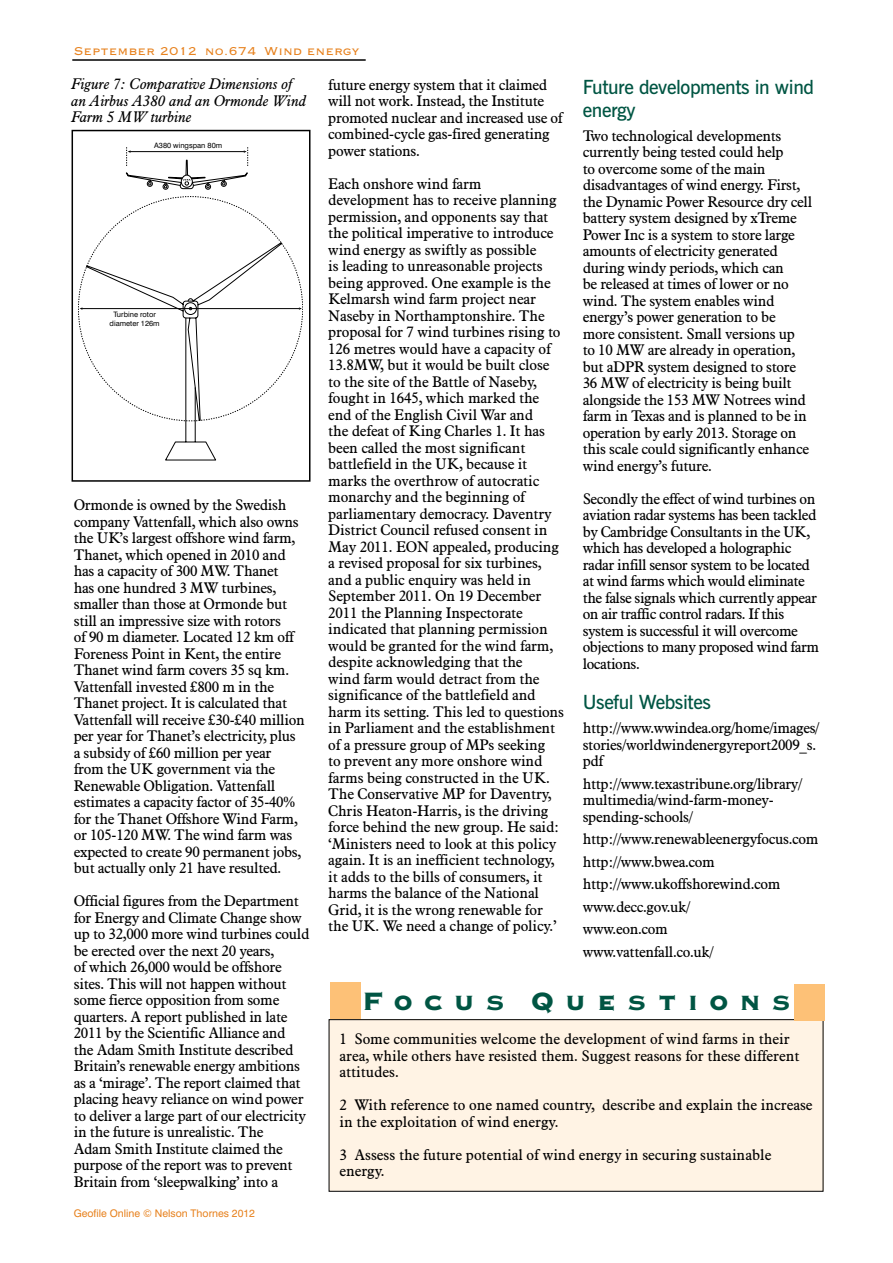
<style>
.page{position:relative;width:893px;height:1263px;background:#fff}
.page>*{position:absolute;margin:0;border:0;box-sizing:border-box;transform-origin:0 0}
.t1{font:800 33px "Copperplate Gothic BT";letter-spacing:.325em;color:#005543}
.t2{font:600 19.5px/22.5px "News Gothic BT";letter-spacing:-.02em;color:#005543}
.t3{font:15px/16.5px "Aldine 721 BT";letter-spacing:-.02em;color:#000}
.t4{font:15px/16.5px "Aldine 721 BT";color:#000}
.t5{font:italic 15px/16.5px "Aldine 721 BT";color:#000}
.t6{font:15px "Copperplate Gothic BT";color:#e7811d}
.t7{font:10.5px "Swiss 721 BT";color:#e7811d}
.t8{font:9.9px/12px "Swiss 721 BT";color:#000;text-align:center}
.t9{font:7.5px/9px "Swiss 721 BT";color:#000;text-align:center}
</style>
<div class="page">
<hr style="left:72px;top:59px;width:294px;height:2px;background:#000">
<div style="left:329px;top:1020px;width:494px;height:171px;background:#fff3e4"></div>
<div style="left:329px;top:1019px;width:494px;height:173px;border:1px solid #000"></div>
<div style="left:330px;top:982px;width:31px;height:37px;background:#fdc177"></div>
<div style="left:794px;top:984px;width:30px;height:37px;background:#fdc177"></div>
<hr style="left:82px;top:308px;width:218px;height:1px;background:#000">
<svg style="left:80px;top:147px;width:202px;height:314px"></svg>
<div style="left:72px;top:130px;width:238px;height:352px;border:2px solid #000"></div>
<p class="t6" style="left:74px;top:44px;width:287px">September 2012 no.674 Wind energy</p>
<p class="t5" style="left:71px;top:76px;width:236px">Figure 7: Comparative Dimensions of an Airbus A380 and an Ormonde Wind<br>Farm 5 MW turbine</p>
<p class="t9" style="left:154px;top:140px;width:70px">A380 wingspan 80m</p>
<p class="t9" style="left:110px;top:310px;width:52px">Turbine rotor diameter 126m</p>
<p class="t3" style="left:74px;top:496px;width:232px">Ormonde is owned by the Swedish company Vattenfall, which also owns the UK’s largest offshore wind farm, Thanet, which opened in 2010 and has a capacity of 300 MW. Thanet<br>has one hundred 3 MW turbines, smaller than those at Ormonde but still an impressive size with rotors<br>of 90 m diameter. Located 12 km off Foreness Point in Kent, the entire Thanet wind farm covers 35 sq km.<br>Vattenfall invested £800 m in the Thanet project. It is calculated that Vattenfall will receive £30-£40 million per year for Thanet’s electricity, plus a subsidy of £60 million per year from the UK government via the Renewable Obligation. Vattenfall estimates a capacity factor of 35-40% for the Thanet Offshore Wind Farm, or 105-120 MW. The wind farm was expected to create 90 permanent jobs, but actually only 21 have resulted.</p>
<p class="t3" style="left:74px;top:892px;width:237px">Official figures from the Department for Energy and Climate Change show up to 32,000 more wind turbines could be erected over the next 20 years,<br>of which 26,000 would be offshore sites. This will not happen without some fierce opposition from some quarters. A report published in late 2011 by the Scientific Alliance and<br>the Adam Smith Institute described Britain’s renewable energy ambitions as a ‘mirage’. The report claimed that placing heavy reliance on wind power to deliver a large part of our electricity in the future is unrealistic. The<br>Adam Smith Institute claimed the purpose of the report was to prevent Britain from ‘sleepwalking’ into a</p>
<p class="t8" style="left:107px;top:505px;width:167px">GeoFile Series 30 Issue 1<br>Fig 674_07 Mac/eps/illustrator 15 s/s<br>NELSON THORNES PUBLISHING</p>
<p class="t7" style="left:74px;top:1207px;width:183px">Geofile Online © Nelson Thornes 2012</p>
<p class="t3" style="left:328px;top:76px;width:236px">future energy system that it claimed will not work. Instead, the Institute promoted nuclear and increased use of combined-cycle gas-fired generating power stations.</p>
<p class="t3" style="left:328px;top:175px;width:237px">Each onshore wind farm development has to receive planning permission, and opponents say that the political imperative to introduce wind energy as swiftly as possible<br>is leading to unreasonable projects being approved. One example is the Kelmarsh wind farm project near Naseby in Northamptonshire. The proposal for 7 wind turbines rising to 126 metres would have a capacity of 13.8MW, but it would be built close to the site of the Battle of Naseby, fought in 1645, which marked the end of the English Civil War and<br>the defeat of King Charles 1. It has been called the most significant battlefield in the UK, because it marks the overthrow of autocratic monarchy and the beginning of parliamentary democracy. Daventry District Council refused consent in May 2011. EON appealed, producing a revised proposal for six turbines, and a public enquiry was held in September 2011. On 19 December 2011 the Planning Inspectorate indicated that planning permission would be granted for the wind farm, despite acknowledging that the<br>wind farm would detract from the significance of the battlefield and harm its setting. This led to questions in Parliament and the establishment of a pressure group of MPs seeking<br>to prevent any more onshore wind farms being constructed in the UK.<br>The Conservative MP for Daventry, Chris Heaton-Harris, is the driving force behind the new group. He said: ‘Ministers need to look at this policy again. It is an inefficient technology, it adds to the bills of consumers, it harms the balance of the National Grid, it is the wrong renewable for the UK. We need a change of policy.’</p>
<h2 class="t2" style="left:583px;top:76px;width:233px">Future developments in wind energy</h2>
<p class="t3" style="left:583px;top:127px;width:231px">Two technological developments currently being tested could help<br>to overcome some of the main disadvantages of wind energy. First, the Dynamic Power Resource dry cell battery system designed by xTreme Power Inc is a system to store large amounts of electricity generated during windy periods, which can<br>be released at times of lower or no wind. The system enables wind energy’s power generation to be<br>more consistent. Small versions up<br>to 10 MW are already in operation, but aDPR system designed to store 36 MW of electricity is being built alongside the 153 MW Notrees wind farm in Texas and is planned to be in operation by early 2013. Storage on this scale could significantly enhance wind energy’s future.</p>
<p class="t3" style="left:583px;top:490px;width:238px">Secondly the effect of wind turbines on aviation radar systems has been tackled by Cambridge Consultants in the UK, which has developed a holographic radar infill sensor system to be located at wind farms which would eliminate the false signals which currently appear on air traffic control radars. If this system is successful it will overcome objections to many proposed wind farm locations.</p>
<h2 class="t2" style="left:583px;top:691px;width:130px">Useful Websites</h2>
<p class="t3" style="left:583px;top:720px;width:238px">http://www.wwindea.org/home/images/ stories/worldwindenergyreport2009_s. pdf</p>
<p class="t3" style="left:583px;top:775px;width:221px">http://www.texastribune.org/library/ multimedia/wind-farm-money&shy;spending-schools/</p>
<p class="t3" style="left:583px;top:828px;width:237px;line-height:22.5px">http://www.renewableenergyfocus.com http://www.bwea.com http://www.ukoffshorewind.com www.decc.gov.uk/<br>www.eon.com<br>www.vattenfall.co.uk/</p>
<h1 class="t1" style="left:362px;top:983px;width:430px">Focus Questions</h1>
<p class="t4" style="left:339px;top:1030px;width:462px">1 Some communities welcome the development of wind farms in their area, while others have resisted them. Suggest reasons for these different attitudes.</p>
<p class="t4" style="left:339px;top:1096px;width:475px">2 With reference to one named country, describe and explain the increase in the exploitation of wind energy.</p>
<p class="t4" style="left:339px;top:1146px;width:433px">3 Assess the future potential of wind energy in securing sustainable energy.</p>
</div>
